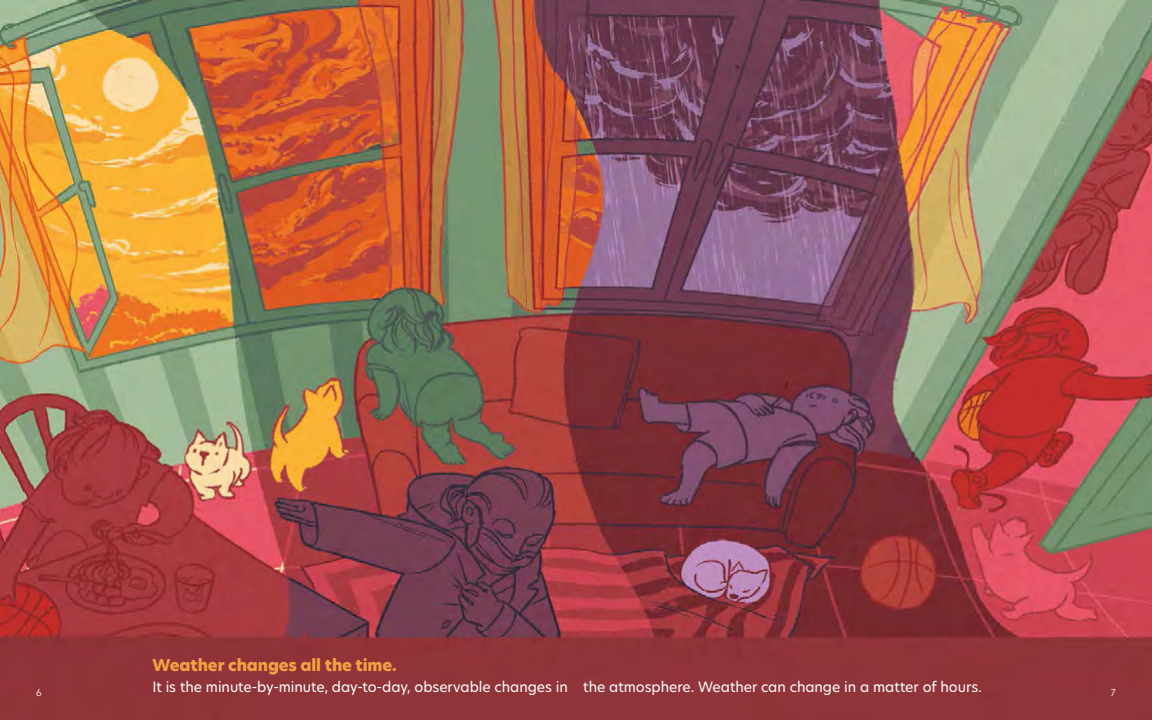
<style>
.page{position:relative;width:1152px;height:720px;background:#fff}
.page>*{position:absolute;margin:0;border:0;box-sizing:border-box;transform-origin:0 0}
.t1{font:800 16px "Hero New";letter-spacing:-.01em;color:#f4a142}
.t2{font:14px "Hero New";letter-spacing:-.005em;color:#fff}
.t3{font:10px "Avenir";color:#fff}
</style>
<div class="page">
<img style="left:0;top:0;width:1152px;height:720px">
<p class="t1" style="left:152px;top:654px;width:246px">Weather changes all the time.</p>
<p class="t2" style="left:152px;top:677px;width:831px">It is the minute-by-minute, day-to-day, observable changes in the atmosphere. Weather can change in a matter of hours.</p>
<p class="t3" style="left:36px;top:687px;width:7px">6</p>
<p class="t3" style="left:1110px;top:687px;width:7px">7</p>
</div>
